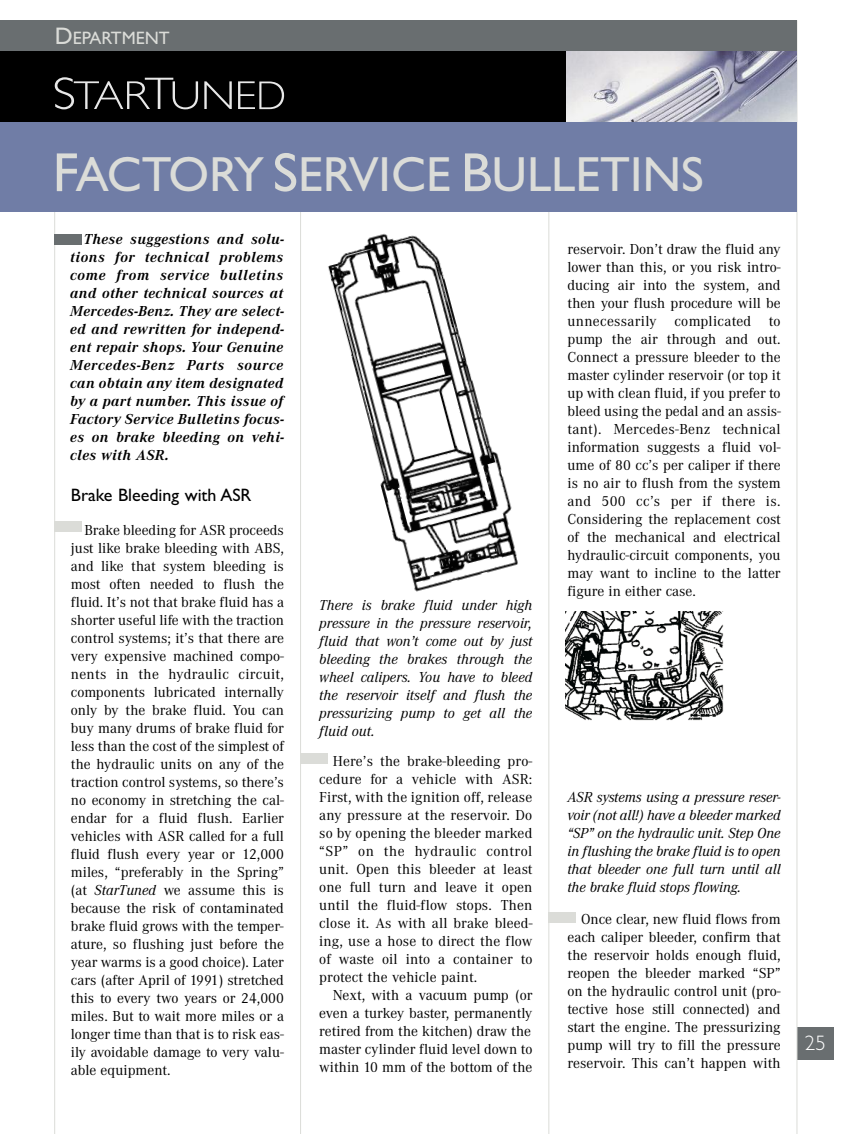
<style>
.page{position:relative;width:851px;height:1134px;background:#fff}
.page>*{position:absolute;margin:0;border:0;box-sizing:border-box;transform-origin:0 0}
.t1{font:49.5px "Gill Sans";color:#dbdcd8}
.t2{font:300 21px "Gill Sans";color:#fff}
.t3{font:18px "Gill Sans";color:#000}
.t4{font:18px "Gill Sans";color:#dbdcd8}
.t5{font:15px/18px "Corporate A";color:#000;text-align:justify}
.t6{font:italic 15px/18px "Corporate A";color:#000;text-align:justify}
.t7{font:italic 700 15px/18px "Corporate A";letter-spacing:.025em;color:#000;text-align:justify}
.s1{font-size:24px}
.s2{font-size:55.35px}
.s3{font-style:italic}
</style>
<div class="page">
<hr style="left:548px;top:55px;width:1px;height:1079px;background:#dbdcd8">
<div style="left:796px;top:1028px;width:37px;height:32px;background:#696e70"></div>
<hr style="left:796px;top:20px;width:1px;height:1114px;background:#dbdcd8">
<hr style="left:300px;top:47px;width:1px;height:1087px;background:#dbdcd8">
<hr style="left:54px;top:35px;width:1px;height:1099px;background:#dbdcd8">
<img style="left:566px;top:51px;width:230px;height:71px">
<div style="left:0;top:21px;width:796px;height:30px;background:#696e70"></div>
<div style="left:0;top:51px;width:566px;height:74px;background:#000"></div>
<svg style="left:55px;top:77px;width:143px;height:32px"></svg>
<svg style="left:204px;top:81px;width:28px;height:28px"></svg>
<svg style="left:238px;top:81px;width:46px;height:28px"></svg>
<div style="left:0;top:122px;width:796px;height:89px;background:#707da6"></div>
<div style="left:54px;top:234px;width:27px;height:11px;background:#696e70"></div>
<img style="left:328px;top:227px;width:222px;height:380px">
<img style="left:566px;top:612px;width:158px;height:109px">
<div style="left:54px;top:522px;width:28px;height:10px;background:#dbdcd8"></div>
<div style="left:300px;top:753px;width:28px;height:11px;background:#dbdcd8"></div>
<div style="left:548px;top:912px;width:28px;height:11px;background:#dbdcd8"></div>
<p class="t4" style="left:55px;top:28px;width:116px"><span class="s1">D</span>EPARTMENT</p>
<h1 class="t1" style="left:53px;top:145px;width:652px"><span class="s2">F</span>ACTORY <span class="s2">S</span>ERVICE <span class="s2">B</span>ULLETINS</h1>
<p class="t7" style="left:70px;top:230px;width:215px;text-indent:14px">These suggestions and solu&shy;tions for technical problems come from service bulletins and other technical sources at Mercedes-Benz. They are select&shy;ed and rewritten for independ&shy;ent repair shops. Your Genuine Mercedes-Benz Parts source can obtain any item designated by a part number. This issue of Factory Service Bulletins focus&shy;es on brake bleeding on vehi&shy;cles with ASR.</p>
<p class="t3" style="left:71px;top:484px;width:182px">Brake Bleeding with ASR</p>
<p class="t5" style="left:71px;top:521px;width:215px;text-indent:14px">Brake bleeding for ASR proceeds just like brake bleeding with ABS, and like that system bleeding is most often needed to flush the fluid. It’s not that brake fluid has a shorter useful life with the traction control systems; it’s that there are very expensive machined compo&shy;nents in the hydraulic circuit, components lubricated internally only by the brake fluid. You can buy many drums of brake fluid for less than the cost of the simplest of the hydraulic units on any of the traction control systems, so there’s no economy in stretching the cal&shy;endar for a fluid flush. Earlier vehicles with ASR called for a full fluid flush every year or 12,000 miles, “preferably in the Spring” (at <span class="s3">StarTuned</span> we assume this is because the risk of contaminated brake fluid grows with the temper&shy;ature, so flushing just before the year warms is a good choice). Later cars (after April of 1991) stretched this to every two years or 24,000 miles. But to wait more miles or a longer time than that is to risk eas&shy;ily avoidable damage to very valu&shy;able equipment.</p>
<p class="t6" style="left:319px;top:595px;width:215px">There is brake fluid under high pressure in the pressure reservoir, fluid that won’t come out by just bleeding the brakes through the wheel calipers. You have to bleed the reservoir itself and flush the pressurizing pump to get all the fluid out.</p>
<p class="t5" style="left:319px;top:751px;width:215px;text-indent:14px">Here’s the brake-bleeding pro&shy;cedure for a vehicle with ASR:<br>First, with the ignition off, release any pressure at the reservoir. Do so by opening the bleeder marked “SP” on the hydraulic control unit. Open this bleeder at least one full turn and leave it open until the fluid-flow stops. Then close it. As with all brake bleed&shy;ing, use a hose to direct the flow of waste oil into a container to protect the vehicle paint.</p>
<p class="t5" style="left:319px;top:985px;width:215px;text-indent:14px">Next, with a vacuum pump (or even a turkey baster, permanently retired from the kitchen) draw the master cylinder fluid level down to within 10 mm of the bottom of the</p>
<p class="t5" style="left:567px;top:239px;width:215px">reservoir. Don’t draw the fluid any lower than this, or you risk intro&shy;ducing air into the system, and then your flush procedure will be unnecessarily complicated to pump the air through and out.<br>Connect a pressure bleeder to the master cylinder reservoir (or top it up with clean fluid, if you prefer to bleed using the pedal and an assis&shy;tant). Mercedes-Benz technical information suggests a fluid vol&shy;ume of 80 cc’s per caliper if there is no air to flush from the system and 500 cc’s per if there is.<br>Considering the replacement cost of the mechanical and electrical hydraulic-circuit components, you may want to incline to the latter figure in either case.</p>
<p class="t6" style="left:567px;top:788px;width:215px">ASR systems using a pressure reser&shy;voir (not all!) have a bleeder marked “SP” on the hydraulic unit. Step One in flushing the brake fluid is to open that bleeder one full turn until all the brake fluid stops flowing.</p>
<p class="t5" style="left:567px;top:910px;width:215px;text-indent:14px">Once clear, new fluid flows from each caliper bleeder, confirm that the reservoir holds enough fluid, reopen the bleeder marked “SP” on the hydraulic control unit (pro&shy;tective hose still connected) and start the engine. The pressurizing pump will try to fill the pressure reservoir. This can’t happen with</p>
<h2 class="t2" style="left:804px;top:1030px;width:22px">25</h2>
</div>
